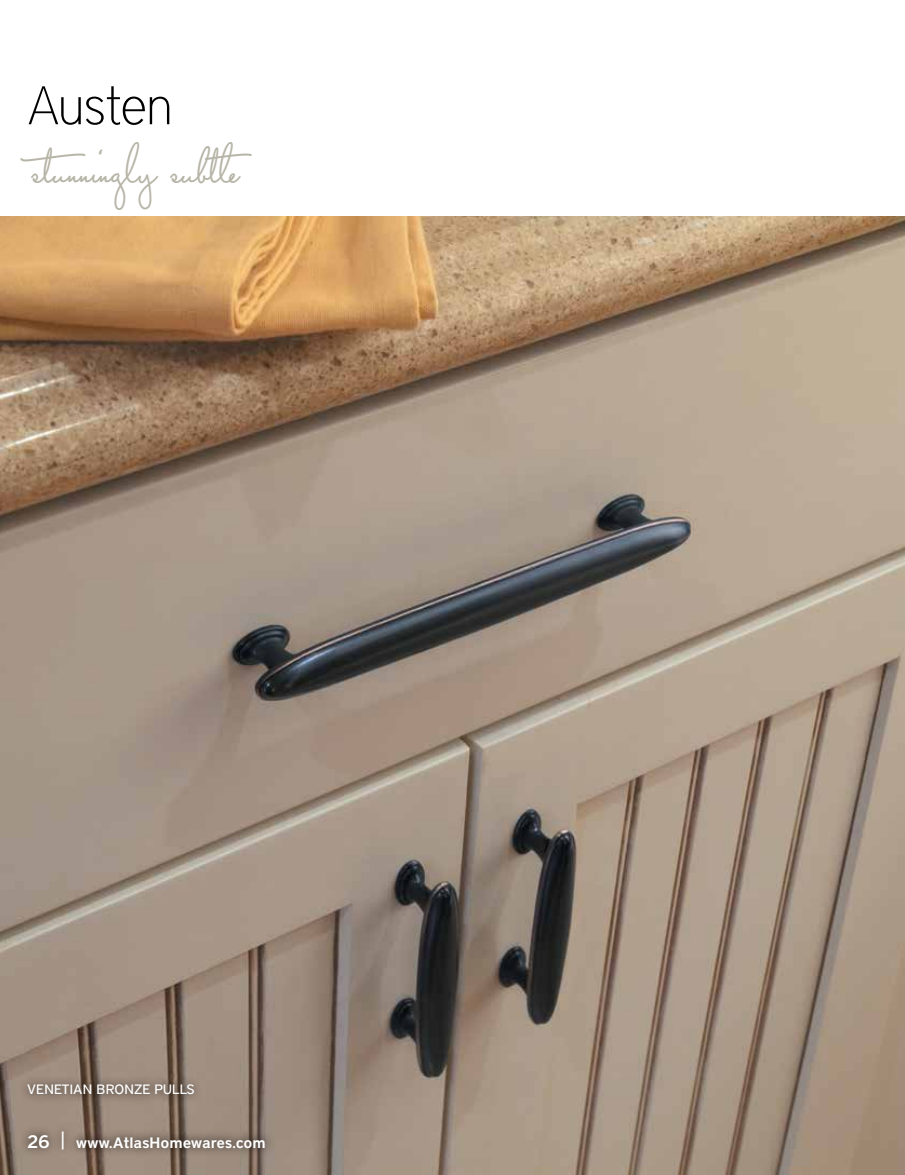
<style>
.page{position:relative;width:905px;height:1175px;background:#fff}
.page>*{position:absolute;margin:0;border:0;box-sizing:border-box;transform-origin:0 0}
.t1{font:100 54px "District";letter-spacing:-.025em;color:#000}
.t2{font:45px "Capistrano BF";letter-spacing:-.09em;color:#b7b5a7}
.t3{font:600 15px "District";letter-spacing:-.015em;color:#fff}
.t4{font:500 13.5px "District";letter-spacing:.015em;color:#fff}
.s1{font-size:18px}
</style>
<div class="page">
<img style="left:0;top:216px;width:904px;height:958px">
<div style="left:19px;top:1074px;width:184px;height:29px;background:#000;opacity:.75"></div>
<div style="left:19px;top:1123px;width:255px;height:35px;background:#000;opacity:.75"></div>
<h1 class="t1" style="left:27px;top:74px;width:148px">Austen</h1>
<h2 class="t2" style="left:27px;top:140px;width:227px">stunningly subtle</h2>
<p class="t4" style="left:27px;top:1081px;width:169px">VENETIAN BRONZE PULLS</p>
<p class="t3" style="left:27px;top:1133px;width:240px"><span class="s1">26</span> <sup>|</sup> www.AtlasHomewares.com</p>
</div>
